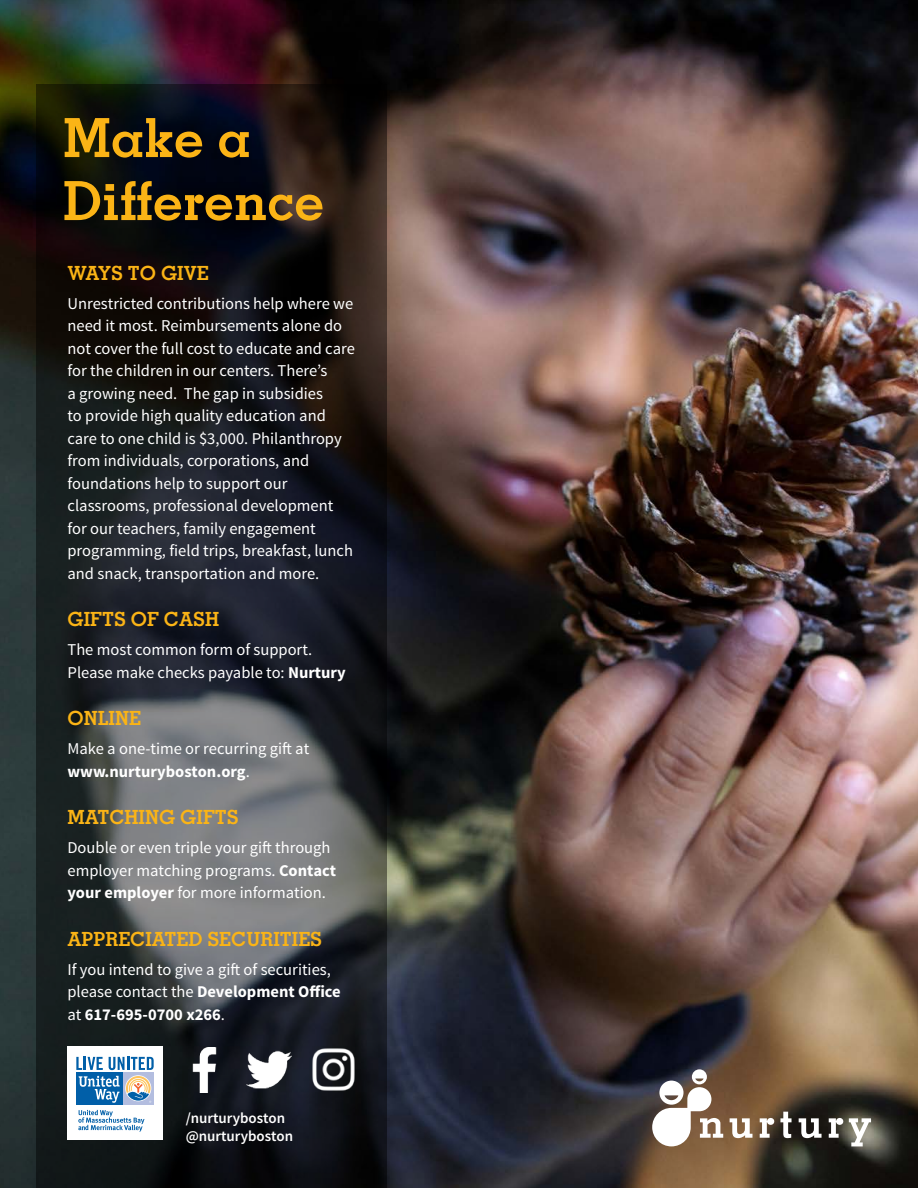
<style>
.page{position:relative;width:918px;height:1188px;background:#fff}
.page>*{position:absolute;margin:0;border:0;box-sizing:border-box;transform-origin:0 0}
.headings{font:700 54px/63px "Memphis LT Pro";color:#fbb416}
.Headings{font:700 19.5px "Memphis LT Pro";color:#fbb416}
.big_body{font:16.5px/22.5px "Source Sans Pro";color:#fff}
.big_body-2{font:600 15px "Source Sans Pro";color:#fff}
.s1{font-weight:700}
</style>
<div class="page">
<img style="left:0;top:0;width:918px;height:1188px">
<svg style="left:36px;top:84px;width:351px;height:1104px;background:#27282c"></svg>
<svg style="left:730px;top:1118px;width:22px;height:20px"></svg>
<svg style="left:760px;top:1118px;width:14px;height:20px"></svg>
<svg style="left:780px;top:1112px;width:12px;height:26px"></svg>
<svg style="left:799px;top:1118px;width:23px;height:20px"></svg>
<svg style="left:829px;top:1118px;width:14px;height:20px"></svg>
<svg style="left:849px;top:1118px;width:22px;height:28px"></svg>
<svg style="left:652px;top:1069px;width:71px;height:77px"></svg>
<div style="left:68px;top:1046px;width:95px;height:94px;background:#fff"></div>
<div style="left:122px;top:1072px;width:32px;height:33px;background:#b3bddf"></div>
<svg style="left:125px;top:1075px;width:26px;height:26px"></svg>
<div style="left:76px;top:1072px;width:46px;height:33px;background:#015fa8"></div>
<svg style="left:79px;top:1076px;width:41px;height:27px"></svg>
<svg style="left:126px;top:1076px;width:25px;height:27px"></svg>
<svg style="left:78px;top:1110px;width:66px;height:22px"></svg>
<svg style="left:76px;top:1057px;width:27px;height:13px"></svg>
<svg style="left:109px;top:1057px;width:45px;height:13px"></svg>
<img style="left:182px;top:1048px;width:45px;height:45px">
<img style="left:247px;top:1048px;width:44px;height:45px">
<img style="left:310px;top:1046px;width:47px;height:47px">
<p class="headings" style="left:63px;top:106px;width:263px">Make a<br>Difference</p>
<p class="Headings" style="left:68px;top:260px;width:143px">WAYS TO GIVE</p>
<p class="big_body" style="left:68px;top:292px;width:289px">Unrestricted contributions help where we need it most. Reimbursements alone do not cover the full cost to educate and care for the children in our centers. There’s<br>a growing need. The gap in subsidies<br>to provide high quality education and care to one child is $3,000. Philanthropy from individuals, corporations, and foundations help to support our classrooms, professional development for our teachers, family engagement programming, field trips, breakfast, lunch and snack, transportation and more.</p>
<p class="Headings" style="left:68px;top:607px;width:153px">GIFTS OF CASH</p>
<p class="big_body" style="left:68px;top:639px;width:280px">The most common form of support.<br>Please make checks payable to: <span class="s1">Nurtury</span></p>
<p class="Headings" style="left:68px;top:706px;width:75px">ONLINE</p>
<p class="big_body" style="left:68px;top:738px;width:243px">Make a one-time or recurring gift at <span class="s1">www.nurturyboston.org</span>.</p>
<p class="Headings" style="left:68px;top:805px;width:173px">MATCHING GIFTS</p>
<p class="big_body" style="left:68px;top:837px;width:270px">Double or even triple your gift through employer matching programs. <span class="s1">Contact your employer</span> for more information.</p>
<p class="Headings" style="left:68px;top:926px;width:256px">APPRECIATED SECURITIES</p>
<p class="big_body" style="left:68px;top:958px;width:275px">If you intend to give a gift of securities, please contact the <span class="s1">Development Office </span>at <span class="s1">617-695-0700 x266</span>.</p>
<p class="big_body-2" style="left:186px;top:1109px;width:101px">/nurturyboston</p>
<p class="big_body-2" style="left:186px;top:1127px;width:109px">@nurturyboston</p>
</div>
